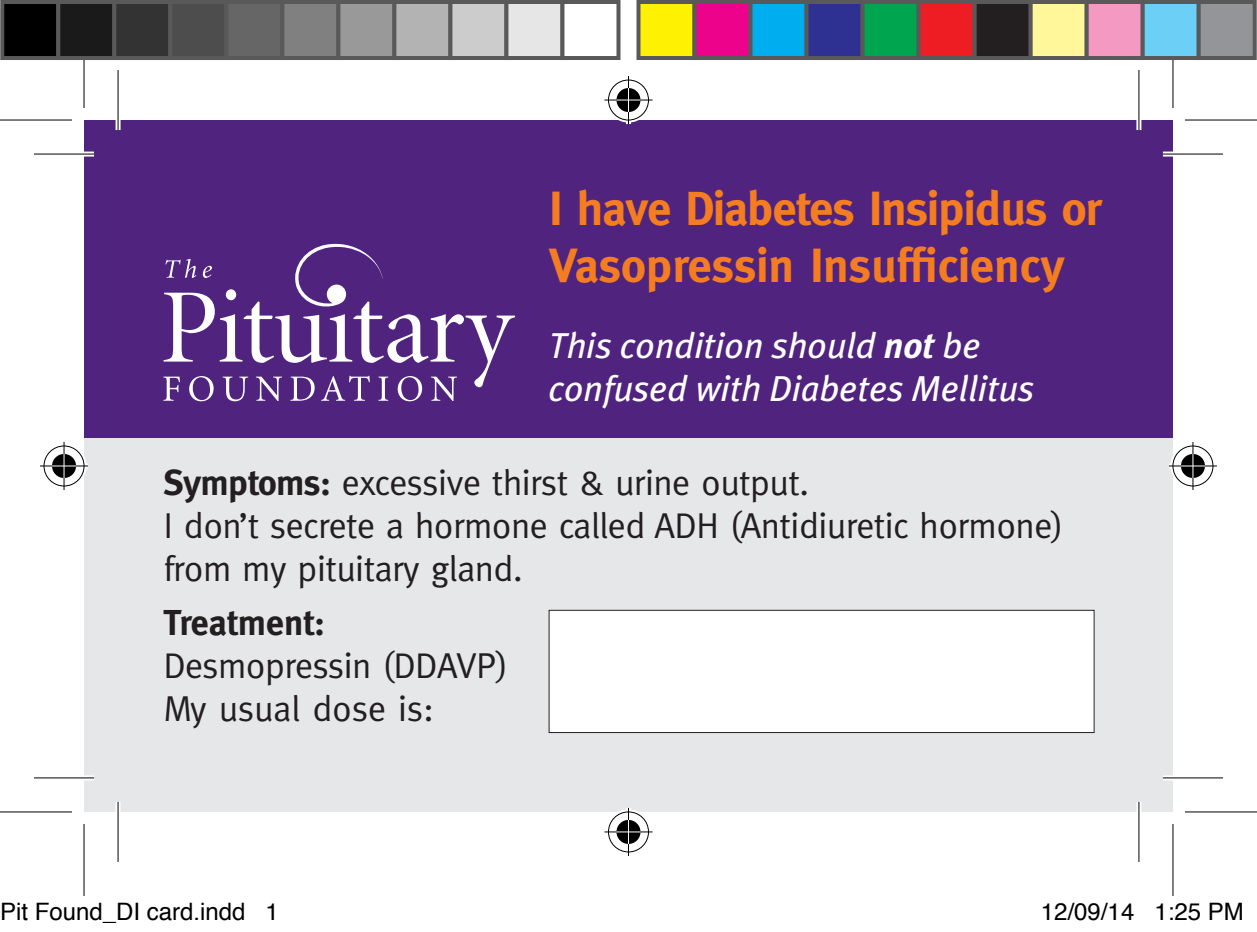
<style>
.page{position:relative;width:1257px;height:932px;background:#fff}
.page>*{position:absolute;margin:0;border:0;box-sizing:border-box;transform-origin:0 0}
.t1{font:700 48px/57.6px "Meta";letter-spacing:-.02em;color:#f47d21}
.t2{font:36px/43.2px "Meta";letter-spacing:-.015em;color:#231f20}
.t3{font:italic 36px/43.2px "Meta Plus";color:#fff}
.t4{font:700 36px "Meta";color:#231f20}
.t5{font:24px "Helvetica";color:#000}
.s1{font-weight:700}
</style>
<div class="page">
<div style="left:84px;top:120px;width:1089px;height:692px;background:#e6e7e9"></div>
<div style="left:84px;top:120px;width:1089px;height:317px;background:#50237f"></div>
<svg style="left:163px;top:243px;width:352px;height:158px"></svg>
<div style="left:549px;top:610px;width:545px;height:122px;background:#fff"></div>
<div style="left:548px;top:610px;width:546px;height:123px;border:1px solid #231f20"></div>
<div style="left:34px;top:151px;width:60px;height:5px;background:#fff"></div>
<div style="left:1162px;top:151px;width:60px;height:5px;background:#fff"></div>
<svg style="left:34px;top:775px;width:60px;height:5px"></svg>
<svg style="left:1163px;top:775px;width:59px;height:5px"></svg>
<div style="left:116px;top:70px;width:5px;height:60px;background:#fff"></div>
<div style="left:116px;top:802px;width:5px;height:60px;background:#fff"></div>
<svg style="left:1136px;top:70px;width:5px;height:60px"></svg>
<svg style="left:1136px;top:802px;width:5px;height:60px"></svg>
<hr style="left:34px;top:153px;width:60px;height:2px;background:#000">
<hr style="left:1162px;top:153px;width:60px;height:2px;background:#000">
<hr style="left:34px;top:777px;width:60px;height:1px;background:#000">
<hr style="left:1162px;top:777px;width:60px;height:1px;background:#000">
<hr style="left:117px;top:70px;width:2px;height:60px;background:#000">
<hr style="left:117px;top:802px;width:2px;height:60px;background:#000">
<hr style="left:1138px;top:70px;width:1px;height:60px;background:#000">
<hr style="left:1138px;top:802px;width:1px;height:60px;background:#000">
<svg style="left:0;top:812px;width:72px;height:1px"></svg>
<svg style="left:1185px;top:812px;width:72px;height:1px"></svg>
<svg style="left:1173px;top:60px;width:1px;height:48px"></svg>
<svg style="left:1173px;top:824px;width:1px;height:72px"></svg>
<hr style="left:0;top:119px;width:72px;height:2px;background:#000">
<hr style="left:1185px;top:119px;width:72px;height:2px;background:#000">
<hr style="left:0;top:811px;width:72px;height:1px;background:#000">
<hr style="left:1185px;top:811px;width:72px;height:1px;background:#000">
<hr style="left:83px;top:36px;width:2px;height:72px;background:#000">
<hr style="left:83px;top:824px;width:2px;height:72px;background:#000">
<hr style="left:1172px;top:36px;width:1px;height:72px;background:#000">
<hr style="left:1172px;top:824px;width:1px;height:72px;background:#000">
<div style="left:606px;top:77px;width:45px;height:45px;border:5px solid #fff;border-radius:50%"></div>
<div style="left:604px;top:97px;width:48px;height:5px;background:#fff"></div>
<div style="left:626px;top:76px;width:5px;height:48px;background:#fff"></div>
<div style="left:614px;top:85px;width:29px;height:29px;border:5px solid #fff;border-radius:50%"></div>
<div style="left:608px;top:79px;width:41px;height:41px;border:1px solid #000;border-radius:50%"></div>
<hr style="left:604px;top:99px;width:48px;height:2px;background:#000">
<hr style="left:628px;top:76px;width:1px;height:48px;background:#000">
<div style="left:616px;top:88px;width:24px;height:24px;background:#000;border-radius:50%"></div>
<hr style="left:616px;top:99px;width:24px;height:2px;background:#fff">
<svg style="left:628px;top:88px;width:1px;height:24px"></svg>
<div style="left:606px;top:809px;width:45px;height:45px;border:5px solid #fff;border-radius:50%"></div>
<svg style="left:604px;top:829px;width:48px;height:5px"></svg>
<div style="left:626px;top:808px;width:5px;height:48px;background:#fff"></div>
<div style="left:614px;top:817px;width:29px;height:29px;border:5px solid #fff;border-radius:50%"></div>
<div style="left:608px;top:811px;width:41px;height:41px;border:1px solid #000;border-radius:50%"></div>
<hr style="left:604px;top:831px;width:48px;height:1px;background:#000">
<hr style="left:628px;top:808px;width:1px;height:48px;background:#000">
<svg style="left:616px;top:820px;width:24px;height:24px"></svg>
<div style="left:42px;top:443px;width:45px;height:45px;border:5px solid #fff;border-radius:50%"></div>
<svg style="left:40px;top:463px;width:48px;height:5px"></svg>
<div style="left:62px;top:442px;width:5px;height:48px;background:#fff"></div>
<div style="left:50px;top:451px;width:29px;height:29px;border:5px solid #fff;border-radius:50%"></div>
<div style="left:44px;top:445px;width:41px;height:41px;border:1px solid #000;border-radius:50%"></div>
<hr style="left:40px;top:465px;width:48px;height:1px;background:#000">
<hr style="left:63px;top:442px;width:2px;height:48px;background:#000">
<div style="left:52px;top:454px;width:24px;height:24px;background:#000;border-radius:50%"></div>
<svg style="left:52px;top:465px;width:24px;height:1px"></svg>
<hr style="left:63px;top:454px;width:2px;height:24px;background:#fff">
<div style="left:1170px;top:443px;width:45px;height:45px;border:5px solid #fff;border-radius:50%"></div>
<svg style="left:1169px;top:463px;width:47px;height:5px"></svg>
<svg style="left:1190px;top:442px;width:5px;height:48px"></svg>
<div style="left:1178px;top:451px;width:29px;height:29px;border:5px solid #fff;border-radius:50%"></div>
<div style="left:1172px;top:445px;width:41px;height:41px;border:1px solid #000;border-radius:50%"></div>
<hr style="left:1168px;top:465px;width:48px;height:1px;background:#000">
<hr style="left:1192px;top:442px;width:1px;height:48px;background:#000">
<svg style="left:1180px;top:454px;width:24px;height:24px"></svg>
<div style="left:2px;top:2px;width:56px;height:56px;background:#000"></div>
<div style="left:0;top:0;width:60px;height:60px;border:4px solid #595959"></div>
<div style="left:58px;top:2px;width:56px;height:56px;background:#1a1a1a"></div>
<div style="left:56px;top:0;width:60px;height:60px;border:4px solid #595959"></div>
<div style="left:114px;top:2px;width:56px;height:56px;background:#333"></div>
<div style="left:112px;top:0;width:60px;height:60px;border:4px solid #595959"></div>
<div style="left:170px;top:2px;width:56px;height:56px;background:#4d4d4d"></div>
<div style="left:168px;top:0;width:60px;height:60px;border:4px solid #595959"></div>
<div style="left:226px;top:2px;width:56px;height:56px;background:#666"></div>
<div style="left:224px;top:0;width:60px;height:60px;border:4px solid #595959"></div>
<div style="left:282px;top:2px;width:56px;height:56px;background:#808080"></div>
<div style="left:280px;top:0;width:60px;height:60px;border:4px solid #595959"></div>
<div style="left:338px;top:2px;width:56px;height:56px;background:#999"></div>
<div style="left:336px;top:0;width:60px;height:60px;border:4px solid #595959"></div>
<div style="left:394px;top:2px;width:56px;height:56px;background:#b3b3b3"></div>
<div style="left:392px;top:0;width:60px;height:60px;border:4px solid #595959"></div>
<div style="left:450px;top:2px;width:56px;height:56px;background:#ccc"></div>
<div style="left:448px;top:0;width:60px;height:60px;border:4px solid #595959"></div>
<div style="left:506px;top:2px;width:56px;height:56px;background:#e6e6e6"></div>
<div style="left:504px;top:0;width:60px;height:60px;border:4px solid #595959"></div>
<div style="left:560px;top:0;width:60px;height:60px;border:4px solid #595959"></div>
<div style="left:638px;top:2px;width:56px;height:56px;background:#fff101"></div>
<div style="left:636px;top:0;width:60px;height:60px;border:4px solid #595959"></div>
<div style="left:694px;top:2px;width:56px;height:56px;background:#ed028c"></div>
<div style="left:692px;top:0;width:60px;height:60px;border:4px solid #595959"></div>
<div style="left:750px;top:2px;width:56px;height:56px;background:#00aeef"></div>
<div style="left:748px;top:0;width:60px;height:60px;border:4px solid #595959"></div>
<div style="left:806px;top:2px;width:56px;height:56px;background:#2e3092"></div>
<div style="left:804px;top:0;width:60px;height:60px;border:4px solid #595959"></div>
<div style="left:862px;top:2px;width:56px;height:56px;background:#00a54f"></div>
<div style="left:860px;top:0;width:60px;height:60px;border:4px solid #595959"></div>
<div style="left:918px;top:2px;width:56px;height:56px;background:#ee1d23"></div>
<div style="left:916px;top:0;width:60px;height:60px;border:4px solid #595959"></div>
<div style="left:974px;top:2px;width:56px;height:56px;background:#231f20"></div>
<div style="left:972px;top:0;width:60px;height:60px;border:4px solid #595959"></div>
<div style="left:1030px;top:2px;width:56px;height:56px;background:#fff79a"></div>
<div style="left:1028px;top:0;width:60px;height:60px;border:4px solid #595959"></div>
<div style="left:1086px;top:2px;width:56px;height:56px;background:#f499c2"></div>
<div style="left:1084px;top:0;width:60px;height:60px;border:4px solid #595959"></div>
<div style="left:1142px;top:2px;width:56px;height:56px;background:#6bcff6"></div>
<div style="left:1140px;top:0;width:60px;height:60px;border:4px solid #595959"></div>
<div style="left:1198px;top:2px;width:56px;height:56px;background:#939598"></div>
<div style="left:1196px;top:0;width:60px;height:60px;border:4px solid #595959"></div>
<h1 class="t1" style="left:549px;top:179px;width:554px">I have Diabetes Insipidus or<br>Vasopressin Insufficiency</h1>
<p class="t3" style="left:548px;top:324px;width:487px">This condition should <span class="s1">not</span> be confused with Diabetes Mellitus</p>
<p class="t2" style="left:163px;top:460px;width:901px"><span class="s1">Symptoms:</span> excessive thirst &amp; urine output.<br>I don’t secrete a hormone called ADH (Antidiuretic hormone) from my pituitary gland.</p>
<p class="t4" style="left:163px;top:601px;width:163px">Treatment:</p>
<p class="t2" style="left:163px;top:643px;width:346px">Desmopressin (DDAVP)<br>My usual dose is:</p>
<p class="t5" style="left:0;top:893px;width:280px">Pit Found_DI card.indd 1</p>
<p class="t5" style="left:1041px;top:893px;width:204px">12/09/14 1:25 PM</p>
</div>
